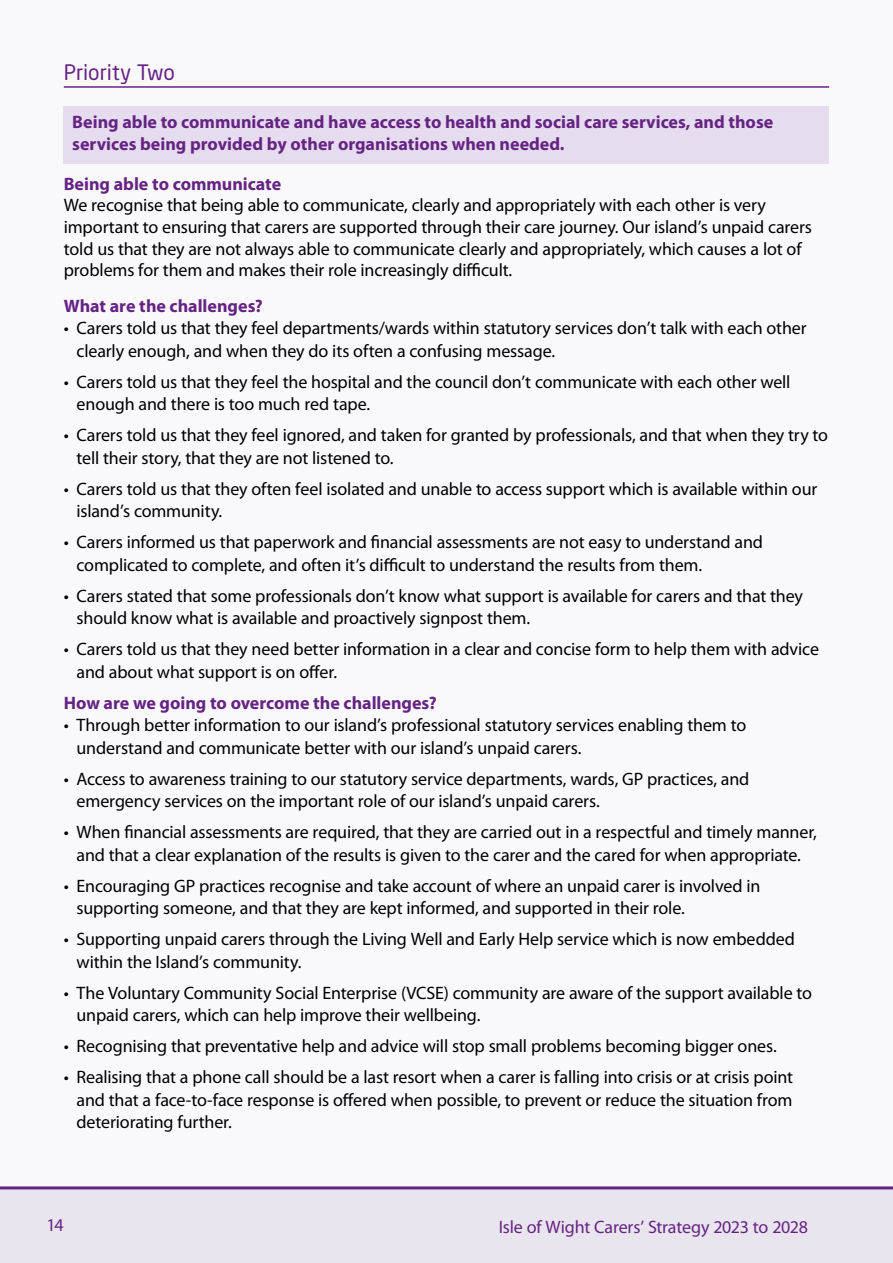
<style>
.page{position:relative;width:893px;height:1263px;background:#f9f9fb}
.page>*{position:absolute;margin:0;border:0;box-sizing:border-box;transform-origin:0 0}
.t1{font:21px "Neo Sans Std";letter-spacing:-.005em;color:#662383}
.t2{font:18px/22.5px "Myriad Pro";letter-spacing:-.01em;color:#000}
.t3{font:700 18px/22.5px "Myriad Pro";color:#662383}
.t4{font:18px "Myriad Pro";letter-spacing:-.01em;color:#662383}
</style>
<div class="page">
<div style="left:0;top:1187px;width:893px;height:76px;background:#e8e5ef"></div>
<hr style="left:0;top:1186px;width:893px;height:3px;background:#662383">
<hr style="left:64px;top:86px;width:765px;height:2px;background:#662383">
<div style="left:64px;top:106px;width:765px;height:57px;background:#e5ddef"></div>
<p class="t1" style="left:64px;top:59px;width:113px">Priority Two</p>
<p class="t3" style="left:72px;top:110px;width:703px">Being able to communicate and have access to health and social care services, and those services being provided by other organisations when needed.</p>
<p class="t3" style="left:64px;top:172px;width:219px">Being able to communicate</p>
<p class="t2" style="left:64px;top:194px;width:750px;line-height:21.6px">We recognise that being able to communicate, clearly and appropriately with each other is very important to ensuring that carers are supported through their care journey. Our island’s unpaid carers told us that they are not always able to communicate clearly and appropriately, which causes a lot of problems for them and makes their role increasingly difficult.</p>
<p class="t3" style="left:64px;top:294px;width:201px">What are the challenges?</p>
<p class="t2" style="left:77px;top:316px;width:732px;text-indent:-13px">• Carers told us that they feel departments/wards within statutory services don’t talk with each other clearly enough, and when they do its often a confusing message.</p>
<p class="t2" style="left:77px;top:370px;width:715px;text-indent:-13px">• Carers told us that they feel the hospital and the council don’t communicate with each other well enough and there is too much red tape.</p>
<p class="t2" style="left:77px;top:423px;width:753px;text-indent:-13px">• Carers told us that they feel ignored, and taken for granted by professionals, and that when they try to tell their story, that they are not listened to.</p>
<p class="t2" style="left:77px;top:477px;width:742px;text-indent:-13px">• Carers told us that they often feel isolated and unable to access support which is available within our island’s community.</p>
<p class="t2" style="left:77px;top:530px;width:688px;text-indent:-13px">• Carers informed us that paperwork and financial assessments are not easy to understand and complicated to complete, and often it’s difficult to understand the results from them.</p>
<p class="t2" style="left:77px;top:584px;width:728px;text-indent:-13px">• Carers stated that some professionals don’t know what support is available for carers and that they should know what is available and proactively signpost them.</p>
<p class="t2" style="left:77px;top:637px;width:744px;text-indent:-13px">• Carers told us that they need better information in a clear and concise form to help them with advice and about what support is on offer.</p>
<p class="t3" style="left:64px;top:691px;width:374px">How are we going to overcome the challenges?</p>
<p class="t2" style="left:77px;top:713px;width:671px;text-indent:-13px">• Through better information to our island’s professional statutory services enabling them to understand and communicate better with our island’s unpaid carers.</p>
<p class="t2" style="left:77px;top:767px;width:674px;text-indent:-13px">• Access to awareness training to our statutory service departments, wards, GP practices, and emergency services on the important role of our island’s unpaid carers.</p>
<p class="t2" style="left:64px;top:820px;width:755px;text-align:center">• When financial assessments are required, that they are carried out in a respectful and timely manner, and that a clear explanation of the results is given to the carer and the cared for when appropriate.</p>
<p class="t2" style="left:77px;top:874px;width:685px;text-indent:-13px">• Encouraging GP practices recognise and take account of where an unpaid carer is involved in supporting someone, and that they are kept informed, and supported in their role.</p>
<p class="t2" style="left:77px;top:927px;width:720px;text-indent:-13px">• Supporting unpaid carers through the Living Well and Early Help service which is now embedded within the Island’s community.</p>
<p class="t2" style="left:77px;top:981px;width:737px;text-indent:-13px">• The Voluntary Community Social Enterprise (VCSE) community are aware of the support available to unpaid carers, which can help improve their wellbeing.</p>
<p class="t2" style="left:64px;top:1034px;width:715px">• Recognising that preventative help and advice will stop small problems becoming bigger ones.</p>
<p class="t2" style="left:77px;top:1065px;width:718px;text-align:justify;text-indent:-13px">• Realising that a phone call should be a last resort when a carer is falling into crisis or at crisis point and that a face-to-face response is offered when possible, to prevent or reduce the situation from deteriorating further.</p>
<p class="t4" style="left:47px;top:1214px;width:19px">14</p>
<p class="t4" style="left:499px;top:1215px;width:311px">Isle of Wight Carers’ Strategy 2023 to 2028</p>
</div>
